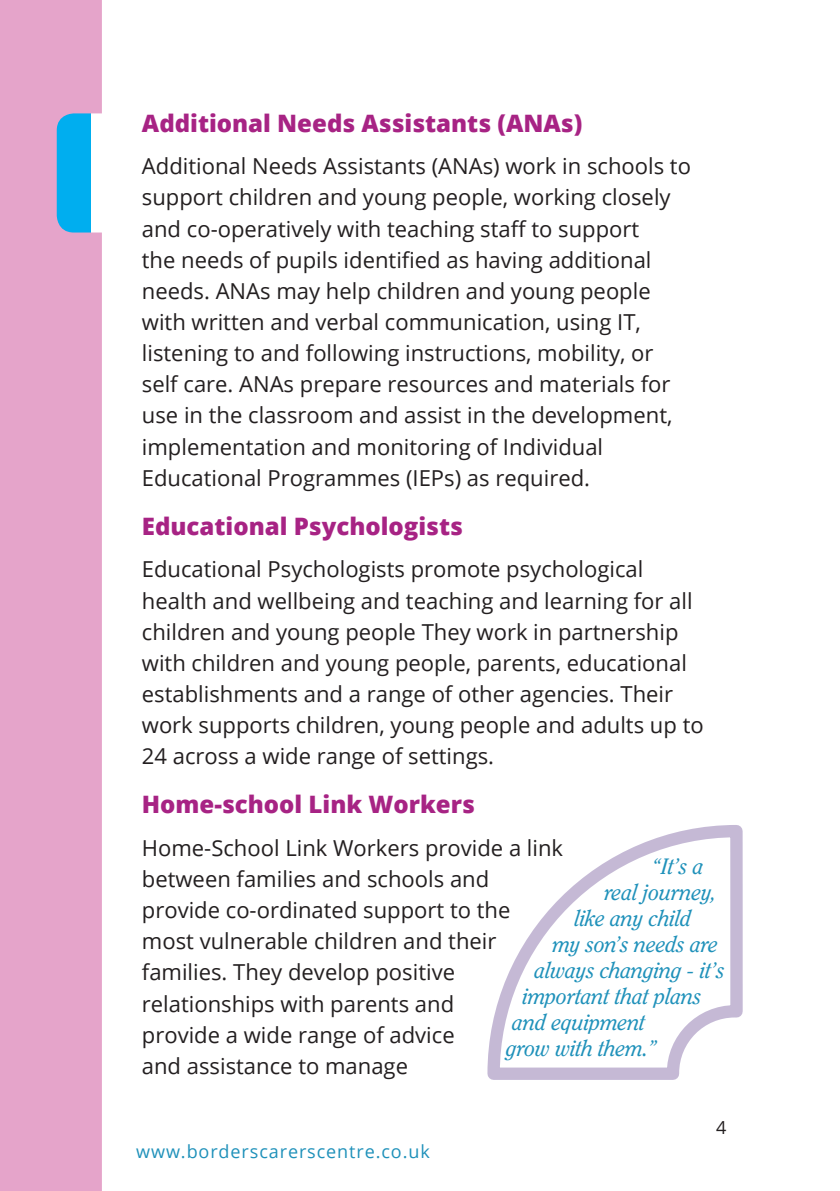
<style>
.page{position:relative;width:840px;height:1191px;background:#fff}
.page>*{position:absolute;margin:0;border:0;box-sizing:border-box;transform-origin:0 0}
.t1{font:800 24px "Open Sans";color:#a72384}
.t2{font:22px/31.2px "Open Sans";color:#231f20}
.t3{font:italic 22px "Clearface IT Cby BT";letter-spacing:-.005em;color:#1f91ba}
.t4{font:18px "Open Sans";letter-spacing:.05em;color:#1f91ba}
.t5{font:18px "Open Sans";color:#231f20}
</style>
<div class="page">
<div style="left:0;top:0;width:102px;height:1191px;background:#e5a4ca"></div>
<svg style="left:487px;top:825px;width:256px;height:255px"></svg>
<p class="t1" style="left:142px;top:105px;width:442px">Additional Needs Assistants (ANAs)</p>
<p class="t2" style="left:142px;top:150px;width:550px">Additional Needs Assistants (ANAs) work in schools to support children and young people, working closely and co-operatively with teaching staff to support<br>the needs of pupils identified as having additional needs. ANAs may help children and young people with written and verbal communication, using IT, listening to and following instructions, mobility, or self care. ANAs prepare resources and materials for use in the classroom and assist in the development, implementation and monitoring of Individual Educational Programmes (IEPs) as required.</p>
<p class="t1" style="left:142px;top:508px;width:322px">Educational Psychologists</p>
<p class="t2" style="left:142px;top:553px;width:563px">Educational Psychologists promote psychological health and wellbeing and teaching and learning for all children and young people They work in partnership with children and young people, parents, educational establishments and a range of other agencies. Their work supports children, young people and adults up to 24 across a wide range of settings.</p>
<p class="t1" style="left:142px;top:786px;width:334px">Home-school Link Workers</p>
<p class="t2" style="left:142px;top:831px;width:422px">Home-School Link Workers provide a link between families and schools and provide co-ordinated support to the most vulnerable children and their families. They develop positive relationships with parents and<br>provide a wide range of advice<br>and assistance to manage</p>
<p class="t3" style="left:652px;top:853px;width:53px">“It’s a</p>
<p class="t3" style="left:604px;top:879px;width:113px">real journey,</p>
<p class="t3" style="left:574px;top:905px;width:118px">like any child</p>
<p class="t3" style="left:552px;top:931px;width:167px">my son’s needs are</p>
<p class="t3" style="left:534px;top:957px;width:192px">always changing - it’s</p>
<p class="t3" style="left:522px;top:983px;width:180px">important that plans</p>
<p class="t3" style="left:512px;top:1009px;width:134px">and equipment</p>
<p class="t3" style="left:506px;top:1035px;width:152px">grow with them.”</p>
<p class="t4" style="left:136px;top:1139px;width:295px">www.borderscarerscentre.co.uk</p>
<p class="t5" style="left:715px;top:1115px;width:12px">4</p>
</div>
